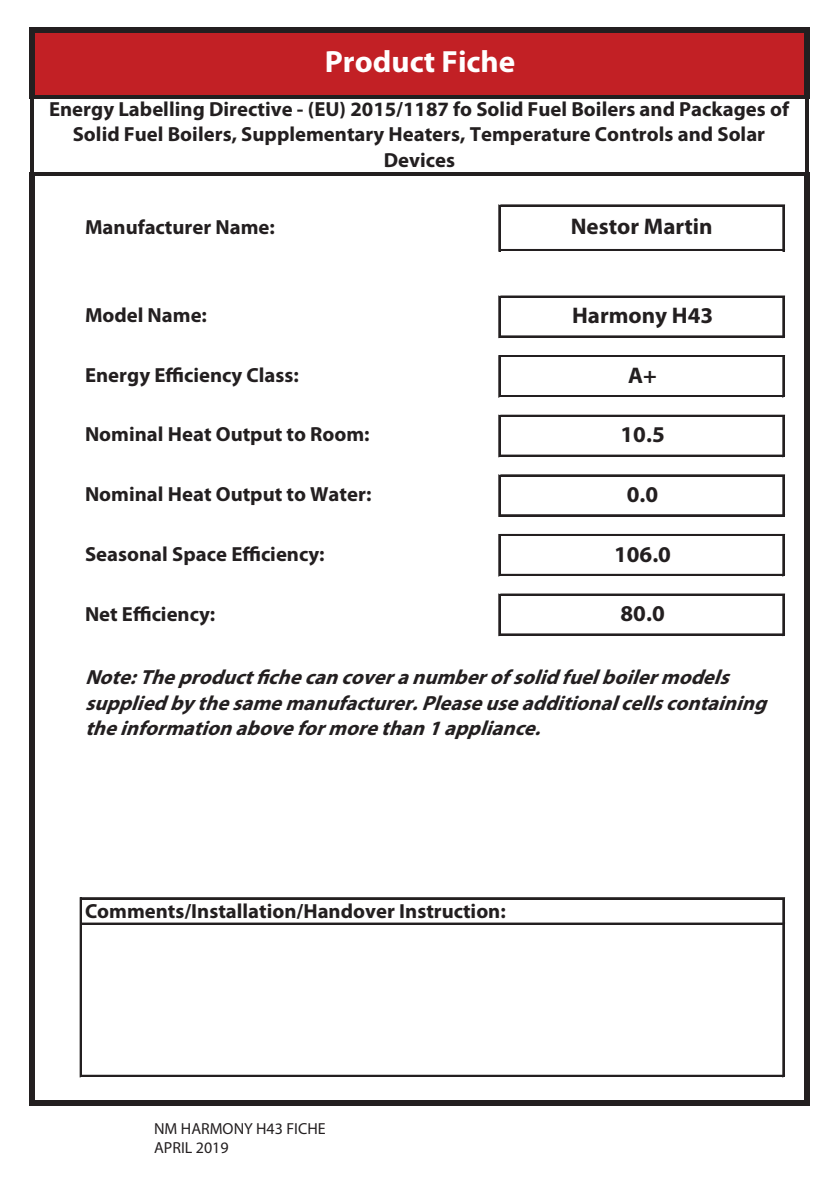
<style>
.page{position:relative;width:840px;height:1191px;background:#fff}
.page>*{position:absolute;margin:0;border:0;box-sizing:border-box;transform-origin:0 0}
.t1{font:700 30.8px "Myriad Pro";color:#fff}
.t2{font:700 22.6px "Myriad Pro";color:#231f20}
.t3{font:700 20.4px/25.4px "Myriad Pro";color:#231f20;text-align:center}
.t4{font:italic 700 20.4px/25.4px "Myriad Pro";color:#231f20}
.t5{font:16px/19.2px "Myriad Pro";color:#231f20}
</style>
<div class="page">
<div style="left:33px;top:31px;width:773px;height:66px;background:#c22025"></div>
<div style="left:29px;top:27px;width:6px;height:72px;background:#231f20"></div>
<div style="left:803px;top:33px;width:6px;height:66px;background:#231f20"></div>
<hr style="left:30px;top:99px;width:4px;height:73px;background:#231f20">
<svg style="left:805px;top:99px;width:3px;height:73px"></svg>
<hr style="left:498px;top:205px;width:2px;height:46px;background:#231f20">
<hr style="left:782px;top:207px;width:2px;height:44px;background:#231f20">
<hr style="left:498px;top:296px;width:2px;height:42px;background:#231f20">
<hr style="left:782px;top:298px;width:2px;height:40px;background:#231f20">
<hr style="left:498px;top:355px;width:2px;height:42px;background:#231f20">
<hr style="left:782px;top:357px;width:2px;height:40px;background:#231f20">
<hr style="left:498px;top:415px;width:2px;height:42px;background:#231f20">
<hr style="left:782px;top:417px;width:2px;height:40px;background:#231f20">
<hr style="left:498px;top:475px;width:2px;height:41px;background:#231f20">
<hr style="left:782px;top:477px;width:2px;height:39px;background:#231f20">
<hr style="left:498px;top:534px;width:2px;height:42px;background:#231f20">
<hr style="left:782px;top:536px;width:2px;height:40px;background:#231f20">
<hr style="left:782px;top:596px;width:2px;height:40px;background:#231f20">
<div style="left:29px;top:172px;width:6px;height:934px;background:#231f20"></div>
<div style="left:803px;top:172px;width:6px;height:934px;background:#231f20"></div>
<hr style="left:498px;top:594px;width:2px;height:42px;background:#231f20">
<hr style="left:782px;top:899px;width:2px;height:178px;background:#231f20">
<hr style="left:80px;top:897px;width:2px;height:180px;background:#231f20">
<div style="left:35px;top:27px;width:774px;height:6px;background:#231f20"></div>
<hr style="left:35px;top:95px;width:768px;height:4px;background:#231f20">
<hr style="left:35px;top:172px;width:768px;height:4px;background:#231f20">
<hr style="left:500px;top:204px;width:284px;height:1px;background:#231f20">
<hr style="left:500px;top:205px;width:284px;height:2px;background:#231f20">
<hr style="left:500px;top:249px;width:284px;height:2px;background:#231f20">
<hr style="left:500px;top:296px;width:284px;height:2px;background:#231f20">
<hr style="left:500px;top:335px;width:284px;height:1px;background:#231f20">
<hr style="left:500px;top:336px;width:284px;height:2px;background:#231f20">
<hr style="left:500px;top:355px;width:284px;height:2px;background:#231f20">
<hr style="left:500px;top:395px;width:284px;height:2px;background:#231f20">
<hr style="left:500px;top:415px;width:284px;height:2px;background:#231f20">
<hr style="left:500px;top:455px;width:284px;height:2px;background:#231f20">
<hr style="left:500px;top:474px;width:284px;height:1px;background:#231f20">
<hr style="left:500px;top:475px;width:284px;height:2px;background:#231f20">
<hr style="left:500px;top:514px;width:284px;height:2px;background:#231f20">
<hr style="left:500px;top:534px;width:284px;height:2px;background:#231f20">
<hr style="left:500px;top:574px;width:284px;height:2px;background:#231f20">
<hr style="left:500px;top:593px;width:284px;height:1px;background:#231f20">
<hr style="left:500px;top:594px;width:284px;height:2px;background:#231f20">
<hr style="left:500px;top:633px;width:284px;height:1px;background:#231f20">
<hr style="left:500px;top:634px;width:284px;height:2px;background:#231f20">
<hr style="left:82px;top:897px;width:702px;height:2px;background:#231f20">
<hr style="left:82px;top:922px;width:702px;height:1px;background:#231f20">
<hr style="left:82px;top:923px;width:702px;height:2px;background:#231f20">
<hr style="left:82px;top:1075px;width:702px;height:2px;background:#231f20">
<div style="left:35px;top:1100px;width:774px;height:6px;background:#231f20"></div>
<h1 class="t1" style="left:324px;top:45px;width:192px">Product Fiche</h1>
<p class="t3" style="left:49px;top:97px;width:741px">Energy Labelling Directive - (EU) 2015/1187 fo Solid Fuel Boilers and Packages of<br>Solid Fuel Boilers, Supplementary Heaters, Temperature Controls and Solar<br>Devices</p>
<p class="t3" style="left:85px;top:214px;width:191px">Manufacturer Name:</p>
<p class="t2" style="left:570px;top:214px;width:143px">Nestor Martin</p>
<p class="t3" style="left:85px;top:303px;width:123px">Model Name:</p>
<p class="t2" style="left:571px;top:303px;width:143px">Harmony H43</p>
<p class="t3" style="left:85px;top:362px;width:215px">Energy Efficiency Class:</p>
<p class="t2" style="left:628px;top:362px;width:30px">A+</p>
<p class="t3" style="left:85px;top:422px;width:286px">Nominal Heat Output to Room:</p>
<p class="t2" style="left:620px;top:422px;width:46px">10.5</p>
<p class="t3" style="left:85px;top:482px;width:288px">Nominal Heat Output to Water:</p>
<p class="t2" style="left:626px;top:482px;width:33px">0.0</p>
<p class="t3" style="left:85px;top:541px;width:241px">Seasonal Space Efficiency:</p>
<p class="t2" style="left:613px;top:541px;width:58px">106.0</p>
<p class="t3" style="left:85px;top:602px;width:132px">Net Efficiency:</p>
<p class="t2" style="left:620px;top:601px;width:46px">80.0</p>
<p class="t4" style="left:85px;top:665px;width:689px">Note: The productfichecancover a number ofsolidfuel boilermodels supplied bythesame manufacturer.Pleaseuseadditionalcellscontaining the information aboveformore than1 appliance.</p>
<p class="t3" style="left:85px;top:898px;width:422px">Comments/Installation/Handover Instruction:</p>
<p class="t5" style="left:154px;top:1118px;width:173px">NM HARMONY H43 FICHE<br>APRIL 2019</p>
</div>
